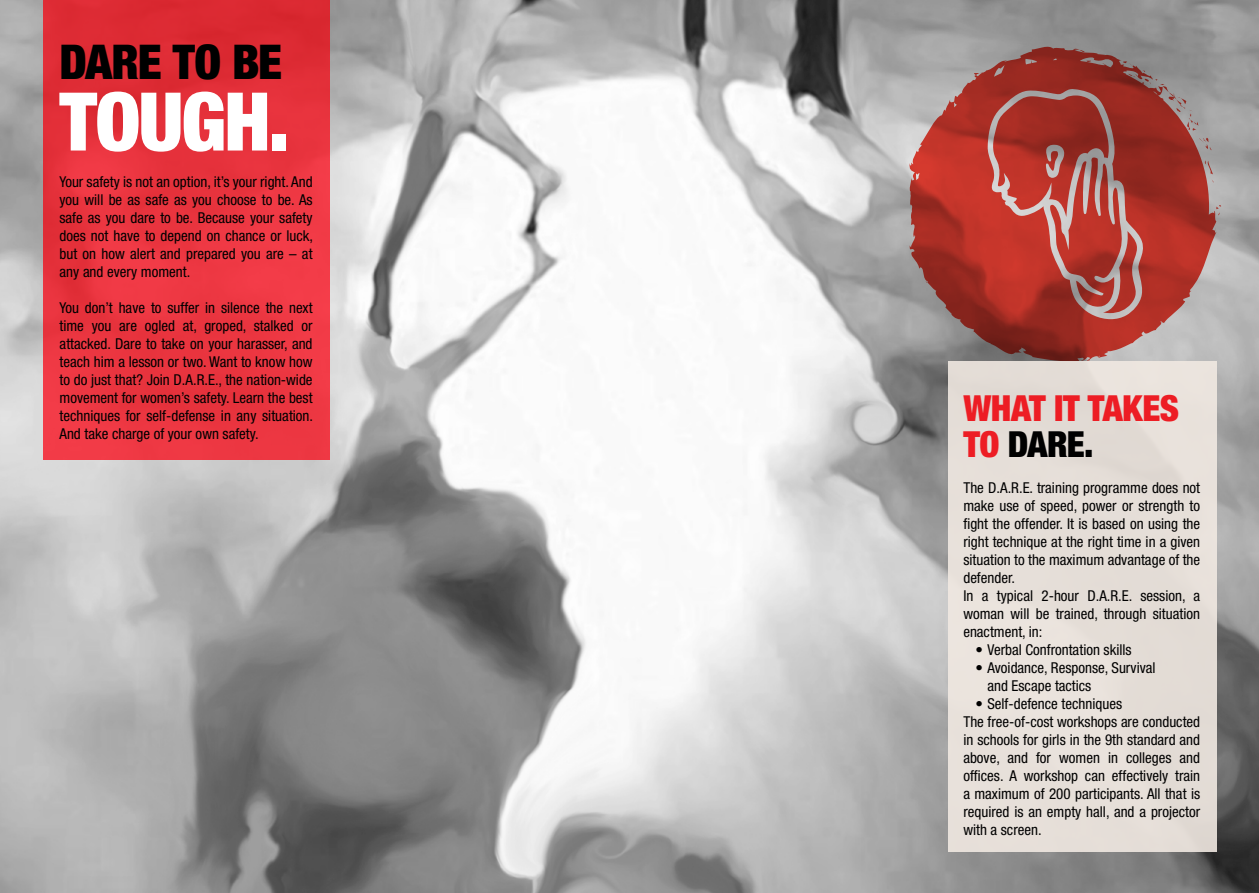
<style>
.page{position:relative;width:1259px;height:893px;background:#fff}
.page>*{position:absolute;margin:0;border:0;box-sizing:border-box;transform-origin:0 0}
.t1{font:900 condensed 81px "Helvetica Neue LT Std";letter-spacing:-.025em;color:#fff}
.t2{font:900 condensed 48px "Helvetica Neue LT Std";letter-spacing:-.02em;color:#000}
.t3{font:900 condensed 36px/36px "Helvetica Neue LT Std";letter-spacing:-.015em;color:#ed1d24}
.t4{font:900 condensed 36px "Helvetica Neue LT Std";color:#000}
.t5{font:condensed 15px/18px "Helvetica Neue LT Std";color:#000}
.s1{color:#000}
</style>
<div class="page">
<img style="left:0;top:0;width:1259px;height:893px">
<div style="left:43px;top:0;width:287px;height:460px;background:linear-gradient(to bottom,#de2c35,#f13a46)"></div>
<svg style="left:908px;top:47px;width:308px;height:315px;background:#a45852"></svg>
<svg style="left:991px;top:95px;width:146px;height:218px;background:#af4941"></svg>
<svg style="left:1144px;top:79px;width:54px;height:52px;background:#986561"></svg>
<svg style="left:1118px;top:61px;width:16px;height:5px"></svg>
<svg style="left:1128px;top:73px;width:7px;height:4px"></svg>
<svg style="left:1216px;top:204px;width:5px;height:11px"></svg>
<div style="left:948px;top:361px;width:268px;height:491px;background:#e6dfd8"></div>
<h2 class="t2" style="left:60px;top:32px;width:224px">DARE TO BE</h2>
<h1 class="t1" style="left:60px;top:72px;width:231px">TOUGH.</h1>
<p class="t5" style="left:60px;top:172px;width:255px;text-align:justify">Your safety is not an option, it’s your right. And you will be as safe as you choose to be. As safe as you dare to be. Because your safety does not have to depend on chance or luck, but on how alert and prepared you are – at any and every moment.</p>
<p class="t5" style="left:60px;top:298px;width:255px;text-align:justify">You don’t have to suffer in silence the next time you are ogled at, groped, stalked or attacked. Dare to take on your harasser, and teach him a lesson or two. Want to know how to do just that? Join D.A.R.E., the nation-wide movement for women’s safety. Learn the best techniques for self-defense in any situation.<br>And take charge of your own safety.</p>
<h3 class="t3" style="left:963px;top:389px;width:217px">WHAT IT TAKES<br>TO <span class="s1">DARE</span></h3>
<h3 class="t4" style="left:1084px;top:422px;width:11px">.</h3>
<p class="t5" style="left:963px;top:478px;width:238px">The D.A.R.E. training programme does not make use of speed, power or strength to fight the offender. It is based on using the right technique at the right time in a given situation to the maximum advantage of the defender.<br>In a typical 2-hour D.A.R.E. session, a woman will be trained, through situation enactment, in:</p>
<p class="t5" style="left:975px;top:640px;width:158px">• Verbal Confrontation skills</p>
<p class="t5" style="left:987px;top:658px;width:170px;text-indent:-12px">• Avoidance, Response, Survival and Escape tactics</p>
<p class="t5" style="left:963px;top:694px;width:238px;text-indent:12px">• Self-defence techniques<br>The free-of-cost workshops are conducted in schools for girls in the 9th standard and above, and for women in colleges and offices. A workshop can effectively train a maximum of 200 participants. All that is required is an empty hall, and a projector with a screen.</p>
</div>
